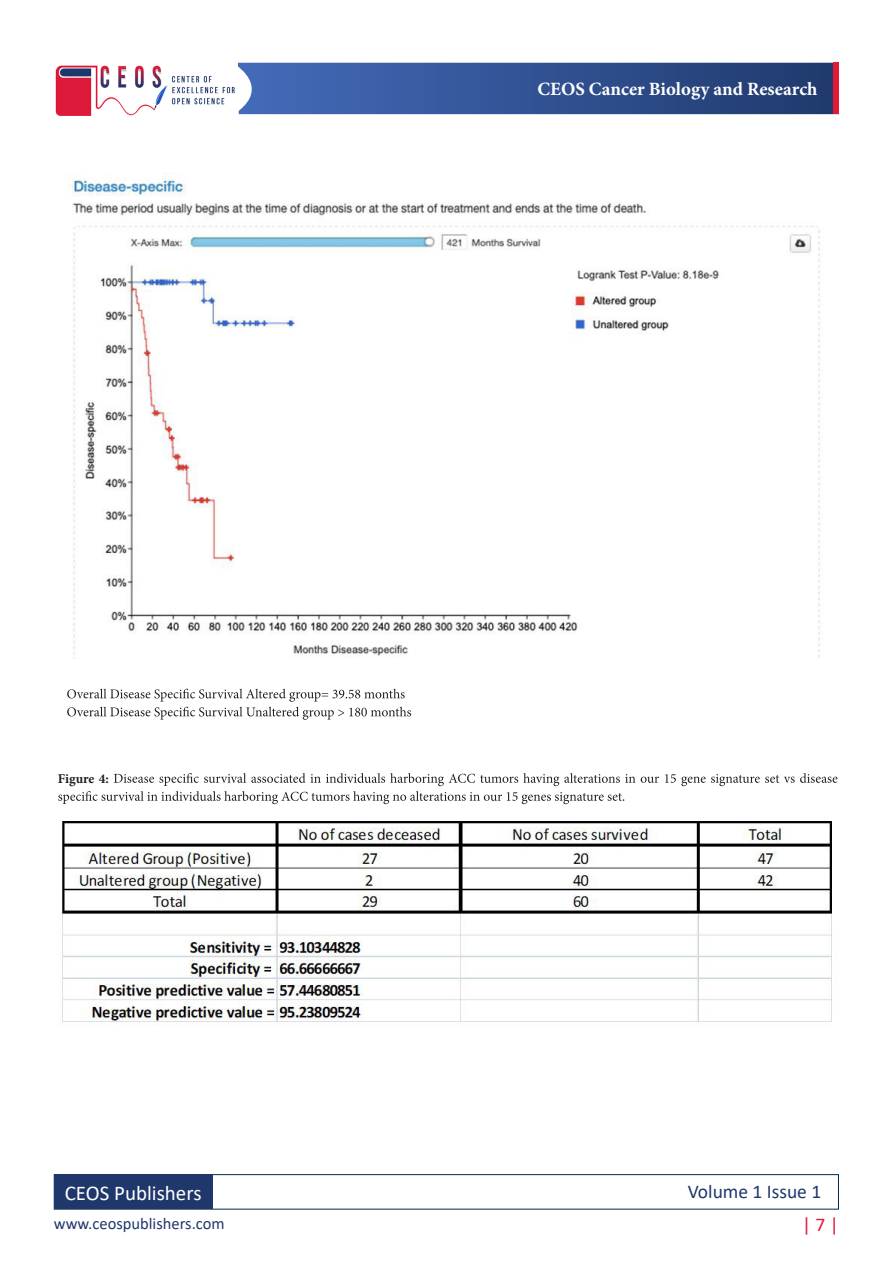
<style>
.page{position:relative;width:893px;height:1263px;background:#fff}
.page>*{position:absolute;margin:0;border:0;box-sizing:border-box;transform-origin:0 0}
.t1{font:21px "Calibri";color:#fff}
.t2{font:19.5px "Calibri";color:#20376b}
.t3{font:19.5px "Calibri";color:#e41937}
.t4{font:700 18.75px "Minion Pro";color:#fff}
.t5{font:16.5px "Calibri";color:#20376b}
.t6{font:700 13.5px "Minion Pro";color:#231f20}
</style>
<div class="page">
<svg style="left:238px;top:63px;width:601px;height:51px;background:#365393"></svg>
<img style="left:55px;top:65px;width:180px;height:51px">
<div style="left:54px;top:1174px;width:785px;height:35px;border:1px solid #002b4e"></div>
<div style="left:54px;top:1174px;width:159px;height:35px;background:#20376b"></div>
<svg style="left:67px;top:689px;width:344px;height:31px"></svg>
<img style="left:67px;top:172px;width:753px;height:487px">
<img style="left:61px;top:821px;width:771px;height:201px">
<svg style="left:58px;top:773px;width:779px;height:31px"></svg>
<p class="t6" style="left:58px;top:769px;width:53px">Figure 4:</p>
<p class="t4" style="left:537px;top:76px;width:282px">CEOS Cancer Biology and Research</p>
<p class="t1" style="left:65px;top:1178px;width:138px">CEOS Publishers</p>
<p class="t2" style="left:688px;top:1178px;width:135px">Volume 1 Issue 1</p>
<p class="t3" style="left:802px;top:1211px;width:38px">| 7 |</p>
<p class="t5" style="left:54px;top:1212px;width:172px">www.ceospublishers.com</p>
</div>
